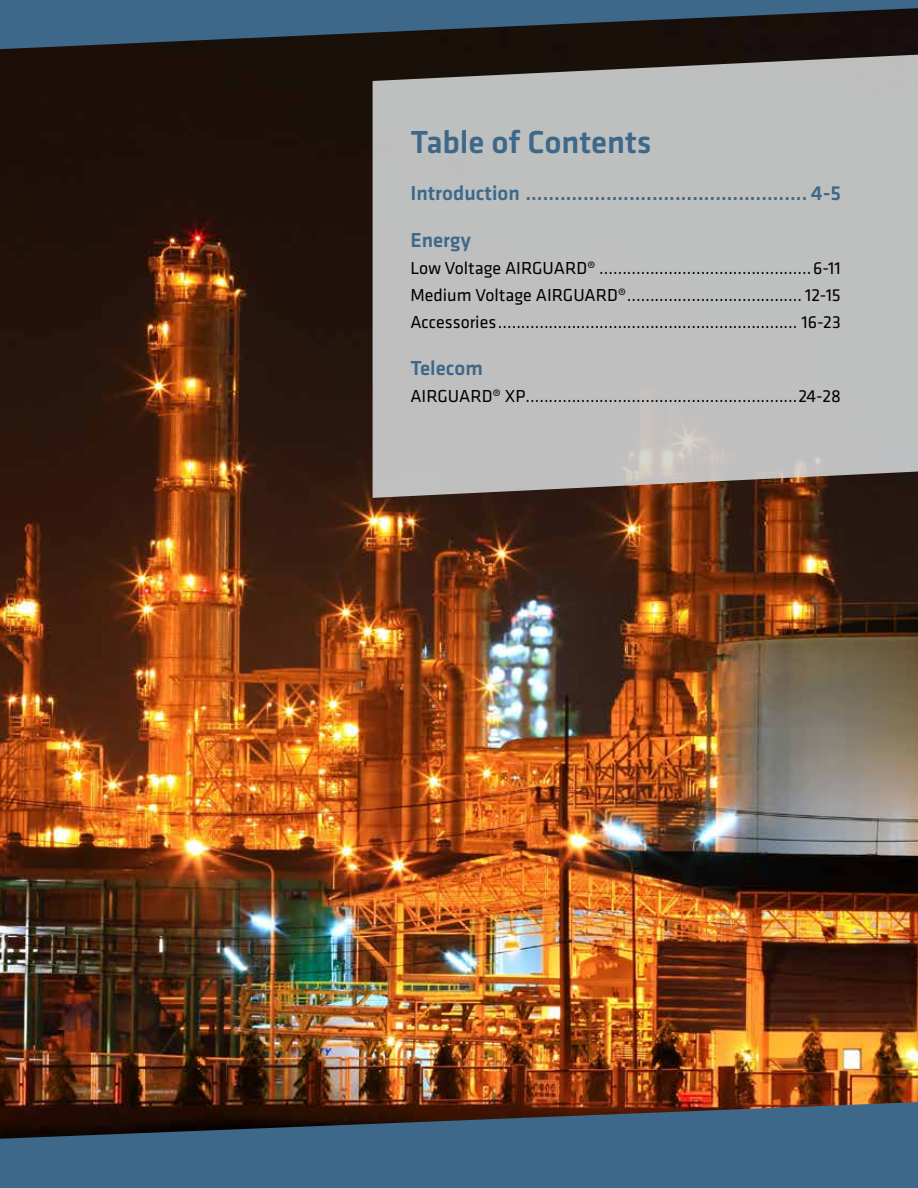
<style>
.page{position:relative;width:918px;height:1188px;background:#fff}
.page>*{position:absolute;margin:0;border:0;box-sizing:border-box;transform-origin:0 0}
.t1{font:500 33px "Klavika";color:#3d688a}
.t2{font:500 21px "Klavika";color:#3d688a}
.t3{font:18px/27px "Klavika";color:#000;text-align:justify}
</style>
<div class="page">
<img style="left:0;top:49px;width:918px;height:1049px">
<svg style="left:1px;top:0;width:917px;height:49px;background:#2d4354"></svg>
<svg style="left:0;top:0;width:1px;height:91px"></svg>
<svg style="left:0;top:1098px;width:918px;height:90px;background:#3d5469"></svg>
<svg style="left:0;top:1139px;width:1px;height:49px"></svg>
<svg style="left:373px;top:54px;width:545px;height:444px;background:#b5b4b4"></svg>
<h1 class="t1" style="left:410px;top:124px;width:243px">Table of Contents</h1>
<p class="t2" style="left:410px;top:182px;width:432px">Introduction ................................................. 4-5</p>
<p class="t2" style="left:410px;top:228px;width:62px">Energy</p>
<p class="t3" style="left:410px;top:255px;width:432px">Low Voltage AIRGUARD® ..............................................6-11<br>Medium Voltage AIRGUARD®...................................... 12-15<br>Accessories................................................................. 16-23</p>
<p class="t2" style="left:410px;top:356px;width:74px">Telecom</p>
<p class="t3" style="left:410px;top:383px;width:432px">AIRGUARD® XP...........................................................24-28</p>
</div>
